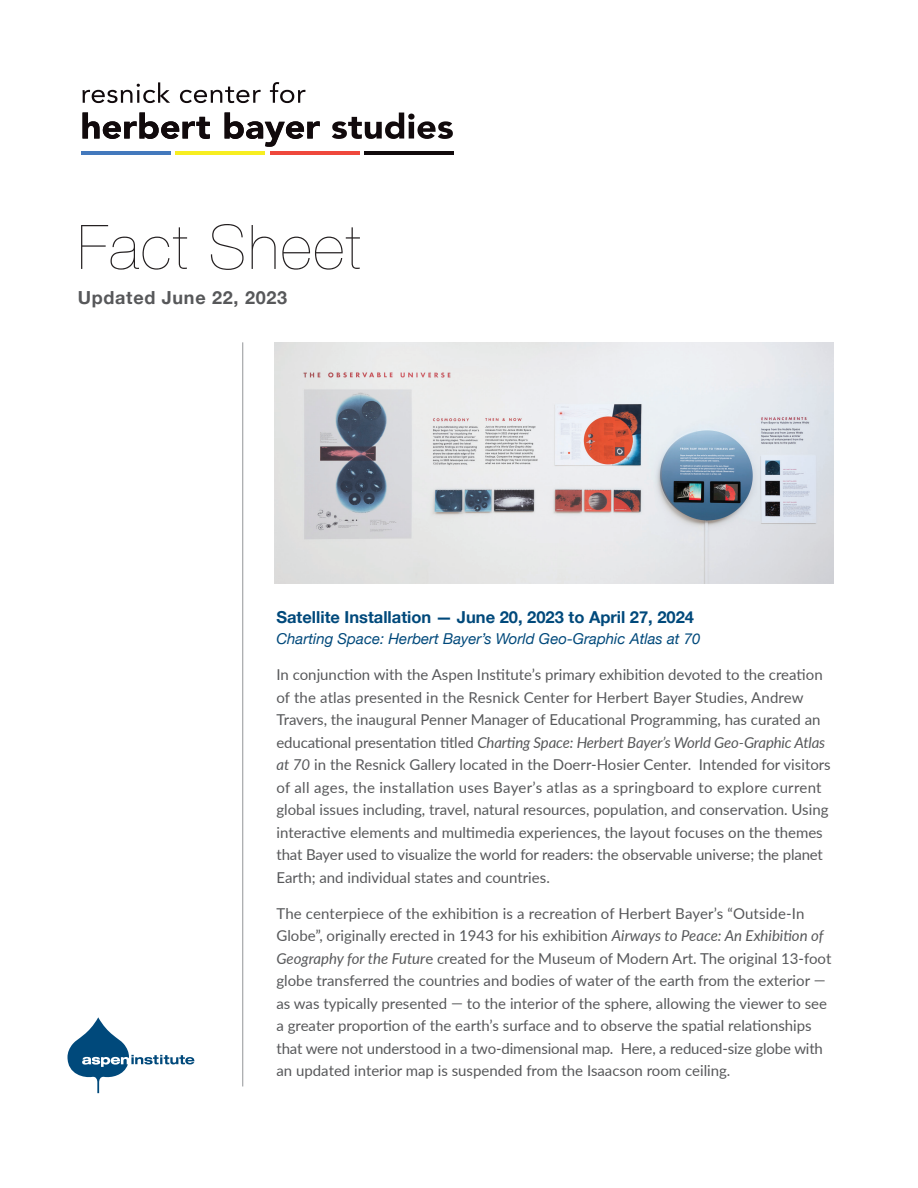
<style>
.page{position:relative;width:918px;height:1188px;background:#fff}
.page>*{position:absolute;margin:0;border:0;box-sizing:border-box;transform-origin:0 0}
.t1{font:200 61.5px "Helvetica Neue";letter-spacing:.03em;color:#231f20}
.t2{font:700 18px "Helvetica Neue";letter-spacing:.04em;color:#57585a}
.t3{font:700 16.5px "Helvetica Neue";color:#00497b}
.t4{font:15px/22.5px "Lato";color:#57585a}
.t5{font:italic 15px "Helvetica Neue";color:#00497b}
.s1{font-style:italic}
</style>
<div class="page">
<hr style="left:81px;top:151px;width:89px;height:3px;background:#4379bd">
<hr style="left:176px;top:151px;width:89px;height:3px;background:#f7ee21">
<hr style="left:270px;top:151px;width:89px;height:3px;background:#ef483c">
<hr style="left:365px;top:151px;width:89px;height:3px;background:#110a0c">
<svg style="left:82px;top:112px;width:128px;height:27px"></svg>
<svg style="left:225px;top:112px;width:95px;height:35px"></svg>
<svg style="left:332px;top:113px;width:121px;height:26px"></svg>
<svg style="left:83px;top:82px;width:87px;height:21px"></svg>
<svg style="left:180px;top:87px;width:81px;height:16px"></svg>
<svg style="left:270px;top:82px;width:35px;height:21px"></svg>
<hr style="left:242px;top:342px;width:1px;height:744px;background:#939598">
<svg style="left:67px;top:1017px;width:127px;height:76px"></svg>
<img style="left:274px;top:342px;width:560px;height:241px">
<h1 class="t1" style="left:78px;top:199px;width:285px">Fact Sheet</h1>
<p class="t2" style="left:78px;top:283px;width:211px">Updated June 22, 2023</p>
<p class="t3" style="left:276px;top:604px;width:419px">Satellite Installation — June 20, 2023 to April 27, 2024</p>
<p class="t5" style="left:276px;top:628px;width:425px">Charting Space: Herbert Bayer’s World Geo-Graphic Atlas at 70</p>
<p class="t4" style="left:276px;top:663px;width:556px">In conjunction with the Aspen Institute’s primary exhibition devoted to the creation of the atlas presented in the Resnick Center for Herbert Bayer Studies, Andrew Travers, the inaugural Penner Manager of Educational Programming, has curated an educational presentation titled <span class="s1">Charting Space: Herbert Bayer’s World Geo-Graphic Atlas at 70</span> in the Resnick Gallery located in the Doerr-Hosier Center. Intended for visitors of all ages, the installation uses Bayer’s atlas as a springboard to explore current global issues including, travel, natural resources, population, and conservation. Using interactive elements and multimedia experiences, the layout focuses on the themes that Bayer used to visualize the world for readers: the observable universe; the planet Earth; and individual states and countries.</p>
<p class="t4" style="left:276px;top:901px;width:556px">The centerpiece of the exhibition is a recreation of Herbert Bayer’s “Outside-In Globe”, originally erected in 1943 for his exhibition <span class="s1">Airways to Peace: An Exhibition of Geography for the Futur</span>e created for the Museum of Modern Art. The original 13-foot globe transferred the countries and bodies of water of the earth from the exterior — as was typically presented — to the interior of the sphere, allowing the viewer to see a greater proportion of the earth’s surface and to observe the spatial relationships that were not understood in a two-dimensional map. Here, a reduced-size globe with an updated interior map is suspended from the Isaacson room ceiling.</p>
</div>
